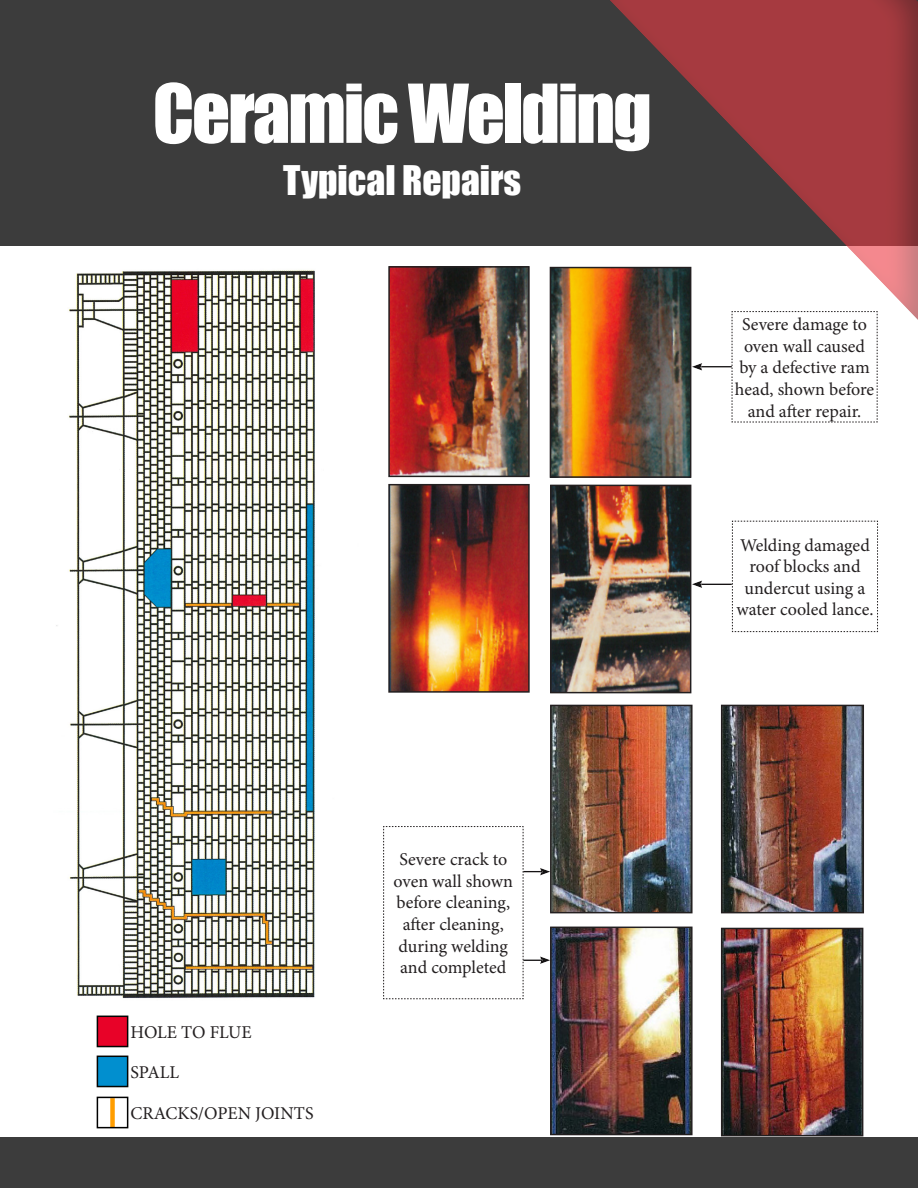
<style>
.page{position:relative;width:918px;height:1188px;background:#fff}
.page>*{position:absolute;margin:0;border:0;box-sizing:border-box;transform-origin:0 0}
.t1{font:75px "Impact";letter-spacing:-.03em;color:#fff}
.t2{font:37.5px "Impact";color:#fff}
.t3{font:18px/21.6px "Minion Pro";color:#231f20;text-align:center}
</style>
<div class="page">
<div style="left:110px;top:1098px;width:5px;height:29px;background:#ff9d00"></div>
<div style="left:0;top:0;width:918px;height:246px;background:#3c3c3c"></div>
<div style="left:0;top:1138px;width:918px;height:50px;background:#3c3c3c"></div>
<svg style="left:590px;top:0;width:328px;height:322px"></svg>
<img style="left:56px;top:270px;width:259px;height:728px">
<img style="left:553px;top:708px;width:137px;height:202px">
<div style="left:550px;top:705px;width:143px;height:208px;border:2px solid #231f20"></div>
<img style="left:724px;top:708px;width:137px;height:202px">
<div style="left:721px;top:705px;width:143px;height:208px;border:2px solid #231f20"></div>
<img style="left:553px;top:930px;width:137px;height:202px">
<div style="left:550px;top:927px;width:143px;height:208px;border:2px solid #231f20"></div>
<img style="left:724px;top:931px;width:136px;height:202px">
<div style="left:721px;top:928px;width:142px;height:208px;border:2px solid #231f20"></div>
<img style="left:391px;top:487px;width:136px;height:203px">
<div style="left:388px;top:484px;width:142px;height:209px;border:2px solid #231f20"></div>
<img style="left:553px;top:488px;width:135px;height:202px">
<div style="left:550px;top:485px;width:141px;height:208px;border:2px solid #231f20"></div>
<img style="left:391px;top:269px;width:136px;height:205px">
<div style="left:388px;top:266px;width:142px;height:211px;border:2px solid #231f20"></div>
<img style="left:553px;top:270px;width:135px;height:205px">
<div style="left:550px;top:267px;width:141px;height:211px;border:2px solid #231f20"></div>
<svg style="left:692px;top:311px;width:186px;height:112px"></svg>
<div style="left:691px;top:361px;width:43px;height:10px;background:#231f20;opacity:.45"></div>
<svg style="left:731px;top:521px;width:147px;height:111px"></svg>
<div style="left:691px;top:578px;width:43px;height:11px;background:#231f20;opacity:.45"></div>
<div style="left:521px;top:867px;width:30px;height:10px;background:#2d2a2a"></div>
<svg style="left:383px;top:826px;width:167px;height:174px"></svg>
<div style="left:521px;top:956px;width:30px;height:10px;background:#231f20;opacity:.45"></div>
<div style="left:97px;top:1016px;width:31px;height:31px;background:#e80228;border:2px solid #040503"></div>
<div style="left:97px;top:1056px;width:31px;height:31px;background:#018fcf;border:2px solid #040503"></div>
<div style="left:97px;top:1097px;width:31px;height:31px;border:2px solid #000"></div>
<p class="t1" style="left:153px;top:55px;width:501px">Ceramic Welding</p>
<p class="t2" style="left:283px;top:152px;width:240px">Typical Repairs</p>
<p class="t3" style="left:735px;top:314px;width:141px">Severe damage to oven wall caused by a defective ram head, shown before and after repair.</p>
<p class="t3" style="left:740px;top:534px;width:131px">Welding damaged roof blocks and</p>
<p class="t3" style="left:736px;top:577px;width:138px">undercut using a water cooled lance.</p>
<p class="t3" style="left:130px;top:1022px;width:123px">HOLE TO FLUE</p>
<p class="t3" style="left:130px;top:1062px;width:50px">SPALL</p>
<p class="t3" style="left:130px;top:1103px;width:185px">CRACKS/OPEN JOINTS</p>
<p class="t3" style="left:394px;top:849px;width:121px">Severe crack to oven wall shown before cleaning,</p>
<p class="t3" style="left:399px;top:914px;width:111px;text-align:left">after cleaning, during welding</p>
<p class="t3" style="left:400px;top:957px;width:108px">and completed</p>
</div>
